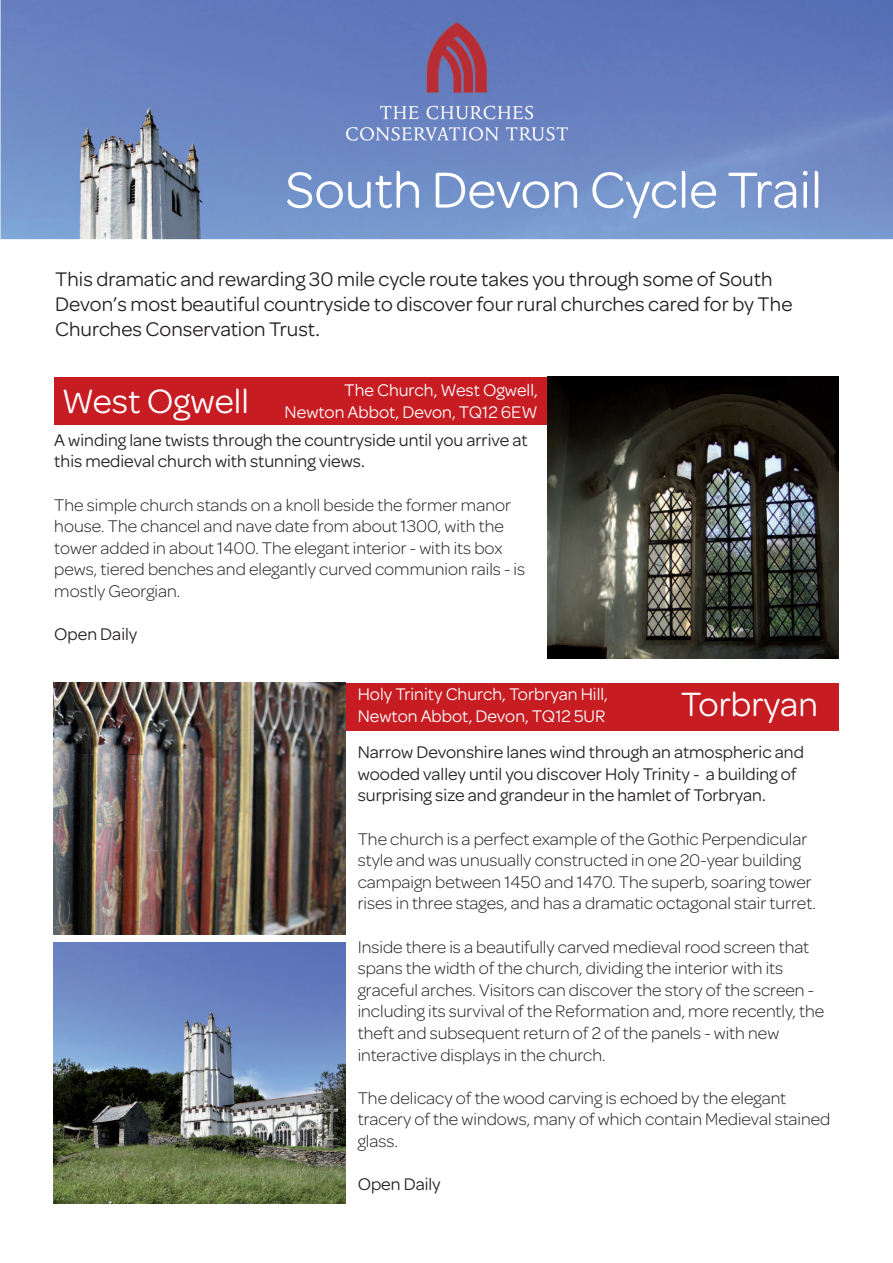
<style>
.page{position:relative;width:893px;height:1263px;background:#fff}
.page>*{position:absolute;margin:0;border:0;box-sizing:border-box;transform-origin:0 0}
.t1{font:54px "Omnes";color:#fff}
.t2{font:36px "Omnes";color:#fff}
.t3{font:21px/25.2px "Omnes";color:#231f20}
.t4{font:300 18px/21.6px "Omnes";color:#231f20}
.t5{font:18px/21.6px "Omnes";color:#231f20}
.t6{font:18px/21.6px "Omnes";color:#fff;text-align:right}
</style>
<div class="page">
<div style="left:345px;top:683px;width:494px;height:48px;background:#c61c22"></div>
<div style="left:54px;top:377px;width:493px;height:48px;background:#c61c22"></div>
<img style="left:1px;top:0;width:892px;height:239px">
<img style="left:340px;top:19px;width:234px;height:124px">
<img style="left:547px;top:377px;width:292px;height:281px">
<img style="left:54px;top:682px;width:291px;height:252px">
<img style="left:54px;top:943px;width:291px;height:260px">
<h1 class="t1" style="left:285px;top:153px;width:538px">South Devon Cycle Trail</h1>
<p class="t3" style="left:55px;top:265px;width:739px">This dramatic and rewarding 30 mile cycle route takes you through some of South<br>Devon’s most beautiful countryside to discover four rural churches cared for by The<br>Churches Conservation Trust.</p>
<p class="t6" style="left:285px;top:378px;width:255px">The Church, West Ogwell,<br>Newton Abbot, Devon, TQ12 6EW</p>
<h2 class="t2" style="left:62px;top:376px;width:189px">West Ogwell</h2>
<p class="t5" style="left:54px;top:428px;width:475px">A winding lane twists through the countryside until you arrive at this medieval church with stunning views.</p>
<p class="t4" style="left:54px;top:493px;width:472px">The simple church stands on a knoll beside the former manor house. The chancel and nave date from about 1300, with the tower added in about 1400. The elegant interior - with its box pews, tiered benches and elegantly curved communion rails - is mostly Georgian.</p>
<p class="t5" style="left:54px;top:622px;width:85px">Open Daily</p>
<p class="t6" style="left:358px;top:682px;width:252px;text-align:left">Holy Trinity Church, Torbryan Hill,<br>Newton Abbot, Devon, TQ12 5UR</p>
<p class="t5" style="left:358px;top:740px;width:448px">Narrow Devonshire lanes wind through an atmospheric and wooded valley until you discover Holy Trinity - a building of surprising size and grandeur in the hamlet of Torbryan.</p>
<p class="t4" style="left:358px;top:827px;width:460px">The church is a perfect example of the Gothic Perpendicular style and was unusually constructed in one 20-year building campaign between 1450 and 1470. The superb, soaring tower rises in three stages, and has a dramatic octagonal stair turret.</p>
<p class="t4" style="left:358px;top:935px;width:468px">Inside there is a beautifully carved medieval rood screen that spans the width of the church, dividing the interior with its graceful arches. Visitors can discover the story of the screen - including its survival of the Reformation and, more recently, the theft and subsequent return of 2 of the panels - with new interactive displays in the church.</p>
<p class="t4" style="left:358px;top:1086px;width:474px">The delicacy of the wood carving is echoed by the elegant tracery of the windows, many of which contain Medieval stained glass.</p>
<p class="t5" style="left:358px;top:1172px;width:85px">Open Daily</p>
<h2 class="t2" style="left:681px;top:679px;width:139px">Torbryan</h2>
</div>
